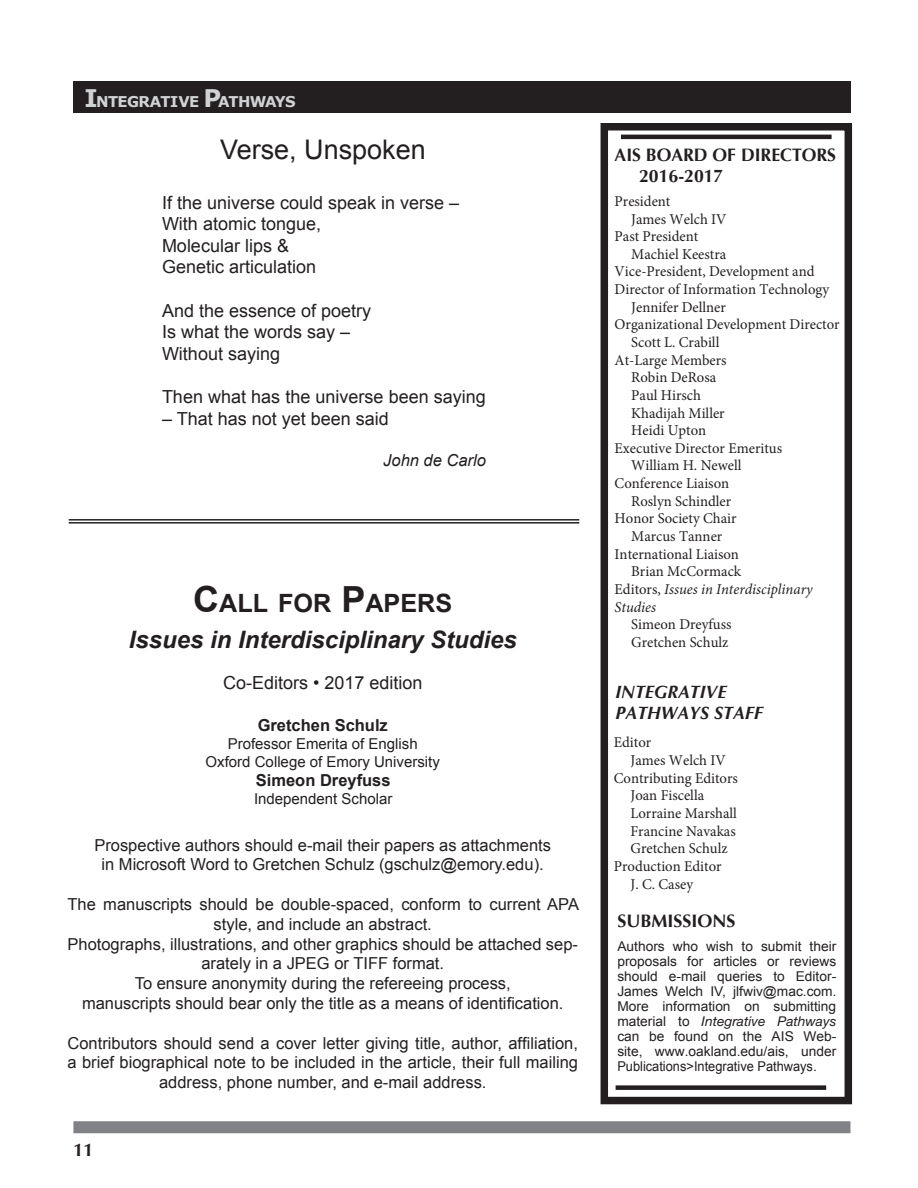
<style>
.page{position:relative;width:918px;height:1188px;background:#fff}
.page>*{position:absolute;margin:0;border:0;box-sizing:border-box;transform-origin:0 0}
.t1{font:27px "Arial";color:#231f20}
.t2{font:700 25.2px "Arial";color:#231f20}
.t3{font:italic 700 24px "Arial";color:#231f20}
.t4{font:18px "Arial";color:#231f20}
.t5{font:700 18px/21.6px "Optima";color:#231f20}
.t6{font:italic 700 18px/21.1px "Optima";color:#231f20}
.t7{font:16.5px/19.8px "Arial";color:#231f20;text-align:center}
.t8{font:700 16.5px "Arial";color:#231f20}
.t9{font:italic 16.5px "Arial";color:#231f20}
.t10{font:15px/17.7px "Minion Pro";color:#231f20}
.t11{font:15px/17.9px "Arial";color:#231f20;text-align:center}
.t12{font:italic 15px "Minion Pro";color:#231f20}
.t13{font:700 14.85px "Verdana";letter-spacing:-.045em;color:#d1d2d4}
.t14{font:13.5px/15px "Arial";color:#231f20;text-align:justify}
.s1{font-size:24.3px}
.s2{font-size:36px}
.s3{font-style:normal}
.s4{font-family:"Helvetica Neue";font-style:italic}
</style>
<div class="page">
<div style="left:73px;top:81px;width:777px;height:32px;background:#231f20"></div>
<div style="left:73px;top:1121px;width:777px;height:12px;background:#808285"></div>
<div style="left:601px;top:123px;width:251px;height:981px;border:8px solid #231f20"></div>
<hr style="left:621px;top:135px;width:211px;height:4px;background:#231f20">
<div style="left:616px;top:1085px;width:210px;height:5px;background:#231f20"></div>
<hr style="left:69px;top:519px;width:510px;height:2px;background:#231f20">
<hr style="left:69px;top:522px;width:510px;height:2px;background:#231f20">
<p class="t13" style="left:85px;top:92px;width:212px"><span class="s1">I</span>NTEGRATIVE <span class="s1">P</span>ATHWAYS</p>
<p class="t1" style="left:220px;top:134px;width:207px">Verse, Unspoken</p>
<p class="t4" style="left:162px;top:192px;width:299px">If the universe could speak in verse –</p>
<p class="t4" style="left:162px;top:214px;width:161px">With atomic tongue,</p>
<p class="t4" style="left:162px;top:235px;width:129px">Molecular lips &amp;</p>
<p class="t4" style="left:162px;top:257px;width:156px">Genetic articulation</p>
<p class="t4" style="left:162px;top:300px;width:211px">And the essence of poetry</p>
<p class="t4" style="left:162px;top:322px;width:190px">Is what the words say –</p>
<p class="t4" style="left:162px;top:343px;width:120px">Without saying</p>
<p class="t4" style="left:162px;top:387px;width:325px">Then what has the universe been saying</p>
<p class="t4" style="left:162px;top:408px;width:228px">– That has not yet been said</p>
<p class="t9" style="left:383px;top:451px;width:104px">John de Carlo</p>
<p class="t2" style="left:193px;top:589px;width:261px"><span class="s2">C</span>ALL FOR <span class="s2">P</span>APERS</p>
<p class="t3" style="left:129px;top:626px;width:390px">Issues in Interdisciplinary Studies</p>
<p class="t4" style="left:223px;top:673px;width:201px">Co-Editors • 2017 edition</p>
<p class="t8" style="left:258px;top:716px;width:132px">Gretchen Schulz</p>
<p class="t11" style="left:206px;top:735px;width:236px">Professor Emerita of English<br>Oxford College of Emory University</p>
<p class="t8" style="left:256px;top:771px;width:136px">Simeon Dreyfuss</p>
<p class="t11" style="left:254px;top:790px;width:140px">Independent Scholar</p>
<p class="t7" style="left:94px;top:835px;width:458px">Prospective authors should e-mail their papers as attachments in Microsoft Word to Gretchen Schulz (gschulz@emory.edu).</p>
<p class="t7" style="left:68px;top:894px;width:513px">The manuscripts should be double-spaced, conform to current APA style, and include an abstract.<br>Photographs, illustrations, and other graphics should be attached sep&shy;arately in a JPEG or TIFF format.<br>To ensure anonymity during the refereeing process,<br>manuscripts should bear only the title as a means of identification.</p>
<p class="t7" style="left:68px;top:1033px;width:512px">Contributors should send a cover letter giving title, author, affiliation, a brief biographical note to be included in the article, their full mailing address, phone number, and e-mail address.</p>
<p class="t5" style="left:73px;top:1140px;width:22px">11</p>
<p class="t5" style="left:639px;top:144px;width:198px;text-indent:-25px">AIS BOARD OF DIRECTORS<br>2016-2017</p>
<p class="t10" style="left:615px;top:192px;width:57px">President</p>
<p class="t10" style="left:631px;top:210px;width:97px">James Welch IV</p>
<p class="t10" style="left:615px;top:228px;width:85px">Past President</p>
<p class="t10" style="left:631px;top:245px;width:97px">Machiel Keestra</p>
<p class="t10" style="left:615px;top:263px;width:201px">Vice-President, Development and</p>
<p class="t10" style="left:615px;top:281px;width:216px">Director of Information Technology</p>
<p class="t10" style="left:631px;top:298px;width:96px">Jennifer Dellner</p>
<p class="t10" style="left:615px;top:316px;width:227px">Organizational Development Director</p>
<p class="t10" style="left:631px;top:333px;width:90px">Scott L. Crabill</p>
<p class="t10" style="left:615px;top:351px;width:114px">At-Large Members</p>
<p class="t10" style="left:631px;top:369px;width:86px">Robin DeRosa</p>
<p class="t10" style="left:631px;top:386px;width:71px">Paul Hirsch</p>
<p class="t10" style="left:631px;top:404px;width:95px">Khadijah Miller</p>
<p class="t10" style="left:631px;top:422px;width:77px">Heidi Upton</p>
<p class="t10" style="left:615px;top:439px;width:169px">Executive Director Emeritus</p>
<p class="t10" style="left:631px;top:457px;width:112px">William H. Newell</p>
<p class="t10" style="left:615px;top:475px;width:116px">Conference Liaison</p>
<p class="t10" style="left:631px;top:492px;width:102px">Roslyn Schindler</p>
<p class="t10" style="left:615px;top:510px;width:123px">Honor Society Chair</p>
<p class="t10" style="left:631px;top:527px;width:93px">Marcus Tanner</p>
<p class="t10" style="left:615px;top:545px;width:126px">International Liaison</p>
<p class="t10" style="left:631px;top:563px;width:111px">Brian McCormack</p>
<p class="t12" style="left:615px;top:579px;width:199px"><span class="s3">Editors,</span> Issues in Interdisciplinary</p>
<p class="t12" style="left:615px;top:597px;width:43px">Studies</p>
<p class="t10" style="left:631px;top:616px;width:102px">Simeon Dreyfuss<br>Gretchen Schulz</p>
<p class="t6" style="left:615px;top:682px;width:149px">INTEGRATIVE<br>PATHWAYS STAFF</p>
<p class="t10" style="left:614px;top:734px;width:39px">Editor</p>
<p class="t10" style="left:631px;top:751px;width:97px">James Welch IV</p>
<p class="t10" style="left:614px;top:769px;width:126px">Contributing Editors</p>
<p class="t10" style="left:631px;top:787px;width:75px">Joan Fiscella</p>
<p class="t10" style="left:631px;top:804px;width:108px">Lorraine Marshall</p>
<p class="t10" style="left:631px;top:822px;width:107px">Francine Navakas</p>
<p class="t10" style="left:631px;top:840px;width:99px">Gretchen Schulz</p>
<p class="t10" style="left:614px;top:857px;width:109px">Production Editor</p>
<p class="t10" style="left:631px;top:875px;width:64px">J. C. Casey</p>
<p class="t5" style="left:617px;top:910px;width:119px">SUBMISSIONS</p>
<p class="t14" style="left:617px;top:939px;width:220px">Authors who wish to submit their proposals for articles or reviews should e-mail queries to Editor-James Welch IV, jlfwiv@mac.com.<br>More information on submitting material to <span class="s4">Integrative Pathways </span>can be found on the AIS Web&shy;site, www.oakland.edu/ais, under Publications&gt;Integrative Pathways.</p>
</div>
